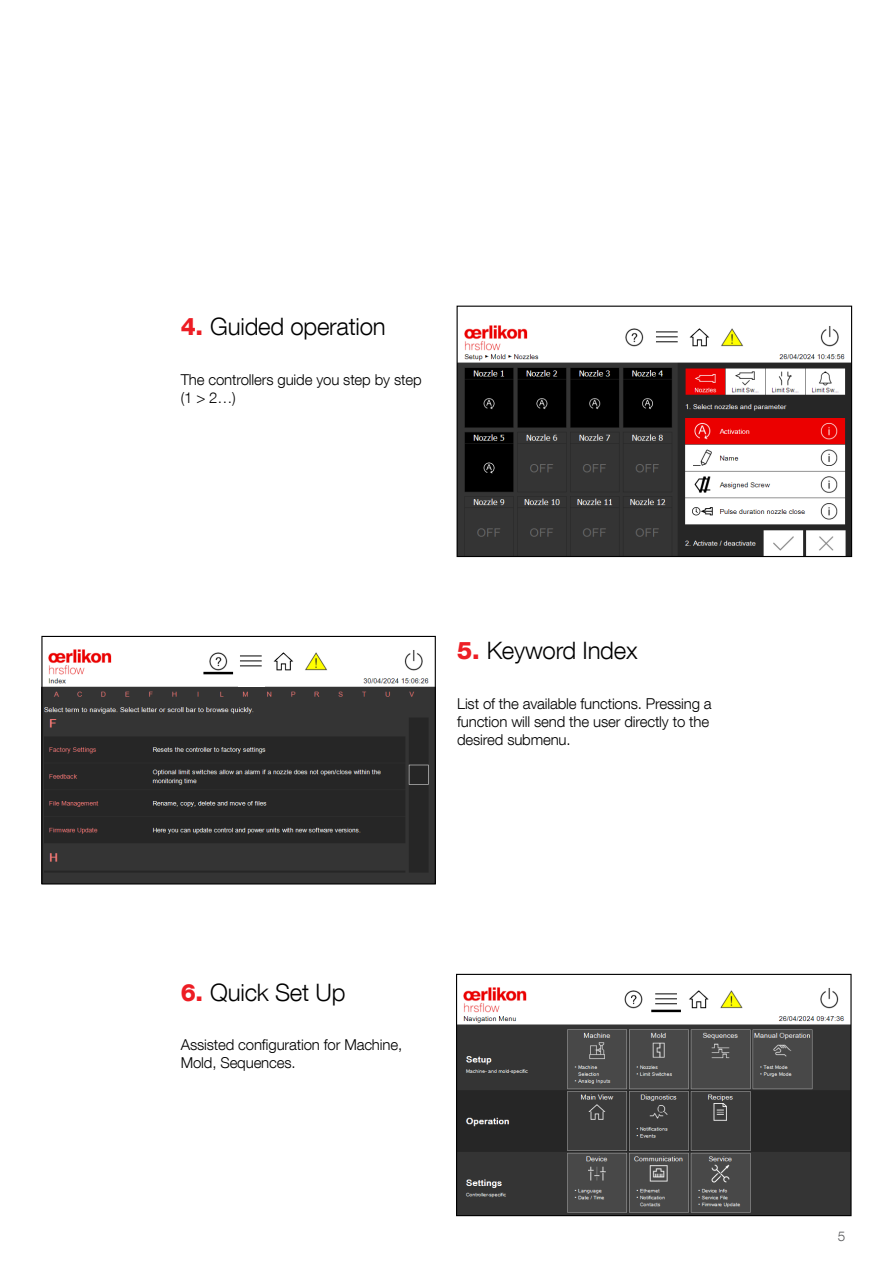
<style>
.page{position:relative;width:893px;height:1263px;background:#fff}
.page>*{position:absolute;margin:0;border:0;box-sizing:border-box;transform-origin:0 0}
.t1{font:300 24px "Helvetica Neue LT Com";letter-spacing:-.01em;color:#000}
.t2{font:300 15px/18px "Helvetica Neue LT Com";letter-spacing:-.01em;color:#000}
.t3{font:300 13.5px "Helvetica Neue LT Com";color:#58595b}
.s1{font-weight:800;color:#ed1d24}
</style>
<div class="page">
<img style="left:459px;top:325px;width:391px;height:230px">
<div style="left:457px;top:306px;width:395px;height:251px;border:1px solid #000"></div>
<img style="left:43px;top:649px;width:391px;height:233px">
<div style="left:41px;top:636px;width:395px;height:248px;border:1px solid #000"></div>
<img style="left:458px;top:987px;width:392px;height:227px">
<div style="left:456px;top:974px;width:396px;height:242px;border:1px solid #000"></div>
<div style="left:239px;top:674px;width:26px;height:12px;background:#fff"></div>
<h1 class="t1" style="left:181px;top:312px;width:207px"><span class="s1">4.</span> Guided operation</h1>
<p class="t2" style="left:181px;top:370px;width:242px">The controllers guide you step by step (1 &gt; 2…)</p>
<h1 class="t1" style="left:457px;top:636px;width:182px"><span class="s1">5.</span> Keyword Index</h1>
<p class="t2" style="left:457px;top:694px;width:256px">List of the available functions. Pressing a function will send the user directly to the desired submenu.</p>
<h1 class="t1" style="left:181px;top:977px;width:166px"><span class="s1">6.</span> Quick Set Up</h1>
<p class="t2" style="left:181px;top:1035px;width:223px">Assisted configuration for Machine,<br>Mold, Sequences.</p>
<p class="t3" style="left:838px;top:1227px;width:9px">5</p>
</div>
